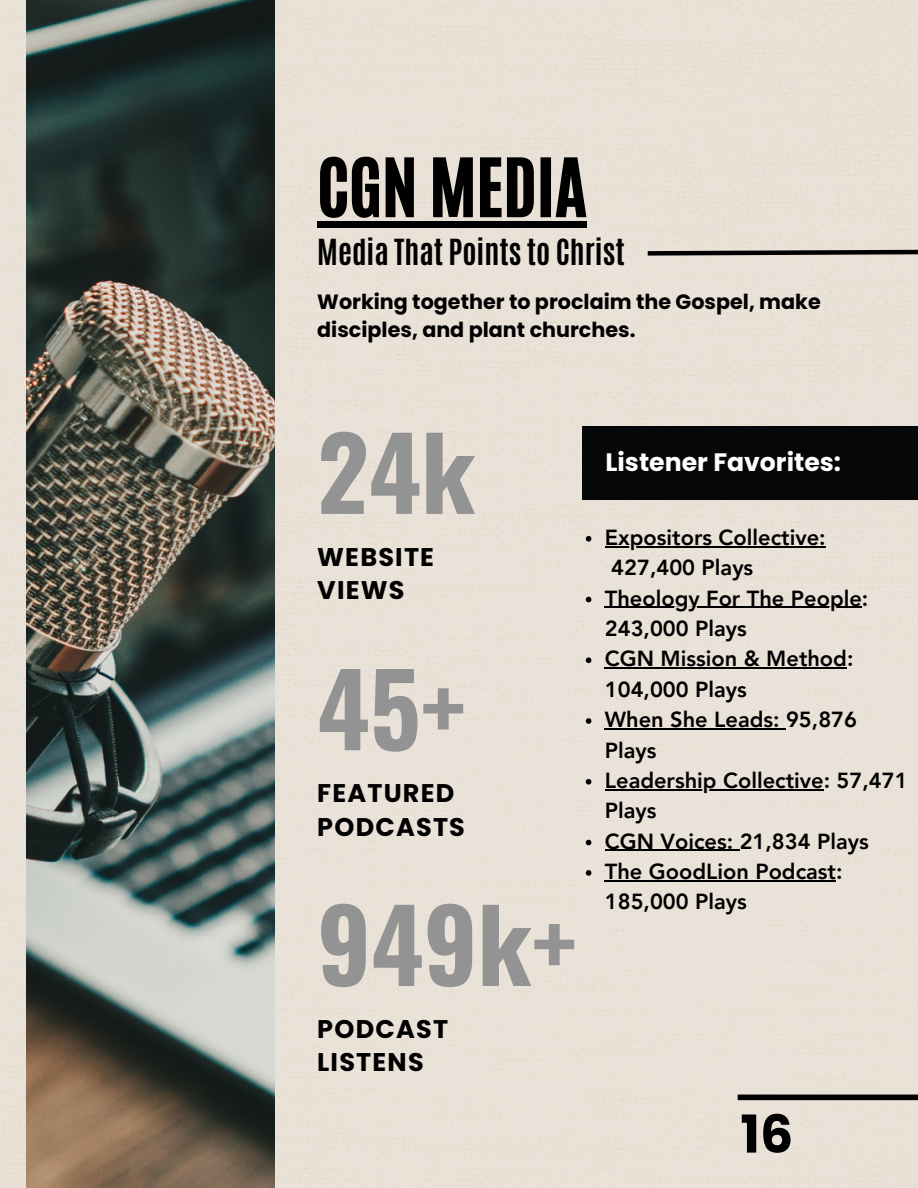
<style>
.page{position:relative;width:918px;height:1188px;background:#eae2d7}
.page>*{position:absolute;margin:0;border:0;box-sizing:border-box;transform-origin:0 0}
.t1{font:700 100.2px "Oswald";color:#939393}
.t2{font:67.8px "CA Generated";color:#000}
.t3{font:700 52.2px "Poppins";color:#000}
.t4{font:700 30px "Antonio";color:#000}
.t5{font:700 25.5px "Poppins";letter-spacing:.045em;color:#000}
.t6{font:700 25.2px "Poppins";color:#fff}
.t7{font:800 21.75px/30.3px "Avenir LT Pro";color:#000}
.t8{font:700 20.7px/28.2px "Poppins";color:#000}
</style>
<div class="page">
<img style="left:26px;top:0;width:249px;height:1188px">
<div style="left:738px;top:1095px;width:180px;height:5px;background:#000"></div>
<div style="left:317px;top:221px;width:270px;height:7px;background:#000"></div>
<svg style="left:643px;top:247px;width:275px;height:11px;background:#8b8680"></svg>
<div style="left:582px;top:427px;width:336px;height:73px;background:#050708"></div>
<svg style="left:586px;top:536px;width:5px;height:6px"></svg>
<hr style="left:605px;top:546px;width:221px;height:1px;background:#000">
<svg style="left:586px;top:597px;width:5px;height:5px"></svg>
<hr style="left:605px;top:607px;width:257px;height:1px;background:#000">
<svg style="left:586px;top:657px;width:5px;height:6px"></svg>
<hr style="left:605px;top:668px;width:242px;height:1px;background:#000">
<svg style="left:586px;top:718px;width:5px;height:6px"></svg>
<hr style="left:605px;top:728px;width:181px;height:1px;background:#000">
<svg style="left:586px;top:779px;width:5px;height:6px"></svg>
<hr style="left:605px;top:789px;width:219px;height:1px;background:#000">
<svg style="left:586px;top:840px;width:5px;height:5px"></svg>
<hr style="left:605px;top:850px;width:135px;height:1px;background:#000">
<svg style="left:586px;top:870px;width:5px;height:6px"></svg>
<hr style="left:605px;top:880px;width:231px;height:1px;background:#000">
<p class="t2" style="left:317px;top:139px;width:271px">CGN MEDIA</p>
<p class="t4" style="left:317px;top:231px;width:309px">Media That Points to Christ</p>
<p class="t8" style="left:317px;top:288px;width:505px">Working together to proclaim the Gospel, make disciples, and plant churches.</p>
<p class="t1" style="left:317px;top:394px;width:160px">24k</p>
<p class="t5" style="left:317px;top:539px;width:118px">WEBSITE</p>
<p class="t5" style="left:317px;top:573px;width:89px">VIEWS</p>
<p class="t1" style="left:317px;top:631px;width:150px">45+</p>
<p class="t5" style="left:317px;top:775px;width:139px">FEATURED</p>
<p class="t5" style="left:317px;top:809px;width:149px">PODCASTS</p>
<p class="t1" style="left:317px;top:866px;width:261px">949k+</p>
<p class="t5" style="left:317px;top:1011px;width:132px">PODCAST</p>
<p class="t5" style="left:317px;top:1045px;width:108px">LISTENS</p>
<p class="t6" style="left:606px;top:445px;width:237px">Listener Favorites:</p>
<p class="t7" style="left:605px;top:524px;width:222px">Expositors Collective:<br>427,400 Plays</p>
<p class="t7" style="left:605px;top:585px;width:265px">Theology For The People:<br>243,000 Plays</p>
<p class="t7" style="left:605px;top:646px;width:250px">CGN Mission &amp; Method:<br>104,000 Plays</p>
<p class="t7" style="left:605px;top:706px;width:254px">When She Leads: 95,876<br>Plays</p>
<p class="t7" style="left:605px;top:767px;width:304px">Leadership Collective: 57,471<br>Plays</p>
<p class="t7" style="left:605px;top:828px;width:265px">CGN Voices: 21,834 Plays</p>
<p class="t7" style="left:605px;top:858px;width:239px">The GoodLion Podcast:<br>185,000 Plays</p>
<p class="t3" style="left:740px;top:1098px;width:54px">16</p>
</div>
